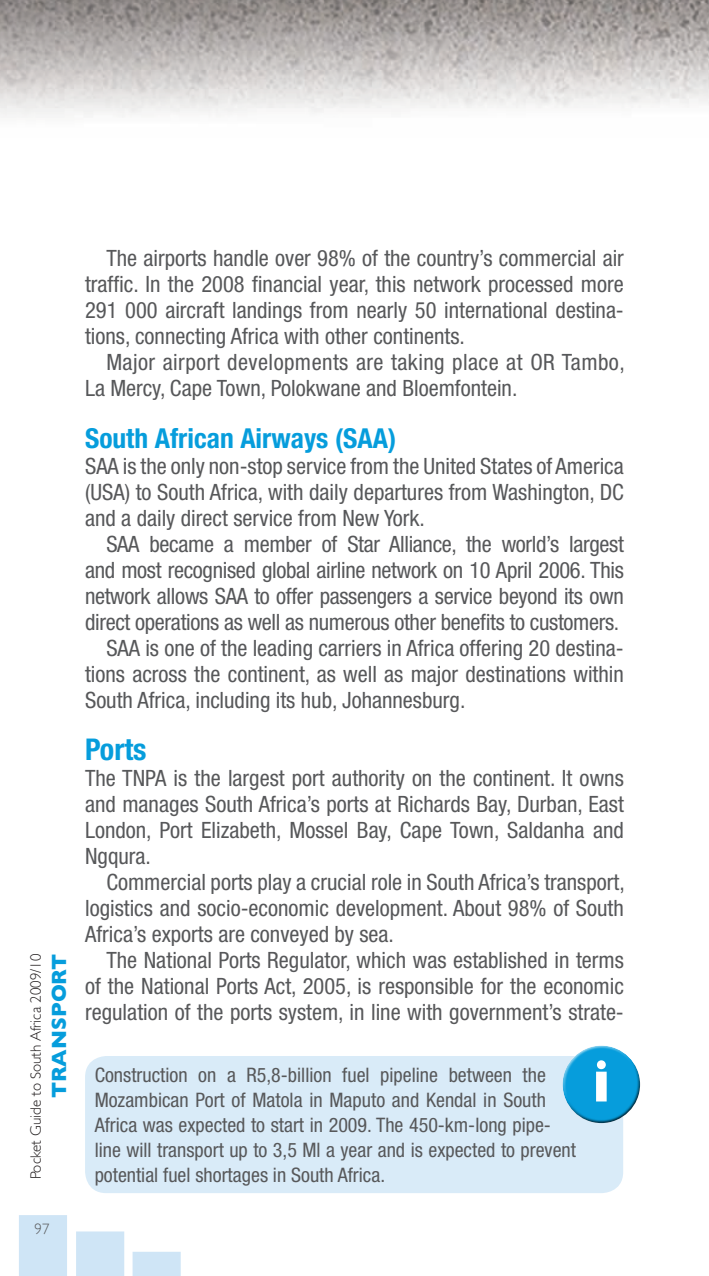
<style>
.page{position:relative;width:709px;height:1276px;background:#fff}
.page>*{position:absolute;margin:0;border:0;box-sizing:border-box;transform-origin:0 0}
.t1{font:700 60px "Gill Sans";color:#fff}
.HEADING_1{font:700 condensed 30px "Helvetica Neue";color:#069ddc}
.HEADING_2{font:700 condensed 27.5px "Helvetica Neue";color:#069ddc}
.BODYTEXT{font:condensed 22.5px/26px "Helvetica Neue";color:#57585a;text-align:justify}
.BODYTEXT-2{font:condensed 22.5px/26px "Helvetica Neue";letter-spacing:.02em;color:#57585a}
.t2{font:700 21px "Gill Sans";color:#069ddc}
.INFO_BOX_TEXT{font:condensed 20px/25px "Helvetica Neue";color:#57585a}
.t3{font:300 15px "Gill Sans";color:#231f20}
.t4{font:300 15px "Gill Sans";color:#57585a}
</style>
<div class="page">
<svg style="left:19px;top:1215px;width:162px;height:61px"></svg>
<img style="left:0;top:0;width:709px;height:117px">
<div style="left:85px;top:1056px;width:538px;height:137px;background:#d9ebf8;border-radius:21px"></div>
<div style="left:561px;top:1044px;width:82px;height:83px;background:#231f20;opacity:.75"></div>
<p class="t3" style="left:27px;top:1179px;width:227px;rotate:-90deg">Pocket Guide to South Africa 2009/10</p>
<p class="t2" style="left:47px;top:1098px;width:146px;rotate:-90deg">TRANSPORT</p>
<p class="t4" style="left:35px;top:1220px;width:17px">97</p>
<p class="BODYTEXT" style="left:85px;top:245px;width:540px;text-indent:21px">The airports handle over 98% of the country’s commercial air traffic. In the 2008 financial year, this network processed more 291 000 aircraft landings from nearly 50 international destina&shy;tions, connecting Africa with other continents.</p>
<p class="BODYTEXT-2" style="left:85px;top:349px;width:541px;text-indent:21px">Major airport developments are taking place at OR Tambo,<br>La Mercy, Cape Town, Polokwane and Bloemfontein.</p>
<p class="HEADING_2" style="left:85px;top:421px;width:312px">South African Airways (SAA)</p>
<p class="BODYTEXT" style="left:85px;top:453px;width:540px">SAA is the only non-stop service from the United States of America (USA) to South Africa, with daily departures from Washington, DC and a daily direct service from New York.</p>
<p class="BODYTEXT" style="left:85px;top:531px;width:540px;text-indent:21px">SAA became a member of Star Alliance, the world’s largest and most recognised global airline network on 10 April 2006. This network allows SAA to offer passengers a service beyond its own direct operations as well as numerous other benefits to customers.</p>
<p class="BODYTEXT" style="left:85px;top:635px;width:540px;text-indent:21px">SAA is one of the leading carriers in Africa offering 20 destina&shy;tions across the continent, as well as major destinations within South Africa, including its hub, Johannesburg.</p>
<p class="HEADING_1" style="left:85px;top:731px;width:63px">Ports</p>
<p class="BODYTEXT" style="left:85px;top:765px;width:540px">The TNPA is the largest port authority on the continent. It owns and manages South Africa’s ports at Richards Bay, Durban, East London, Port Elizabeth, Mossel Bay, Cape Town, Saldanha and Ngqura.</p>
<p class="BODYTEXT" style="left:85px;top:869px;width:541px;text-indent:21px">Commercial ports play a crucial role in South Africa’s transport, logistics and socio-economic development. About 98% of South Africa’s exports are conveyed by sea.</p>
<p class="BODYTEXT" style="left:85px;top:947px;width:540px;text-indent:21px">The National Ports Regulator, which was established in terms of the National Ports Act, 2005, is responsible for the economic regulation of the ports system, in line with government’s strate-</p>
<p class="INFO_BOX_TEXT" style="left:95px;top:1062px;width:483px">Construction on a R5,8-billion fuel pipeline between the Mozambican Port of Matola in Maputo and Kendal in South Africa was expected to start in 2009. The 450-km-long pipe&shy;line will transport up to 3,5 Ml a year and is expected to prevent potential fuel shortages in South Africa.</p>
<p class="t1" style="left:592px;top:1046px;width:20px">i</p>
</div>
